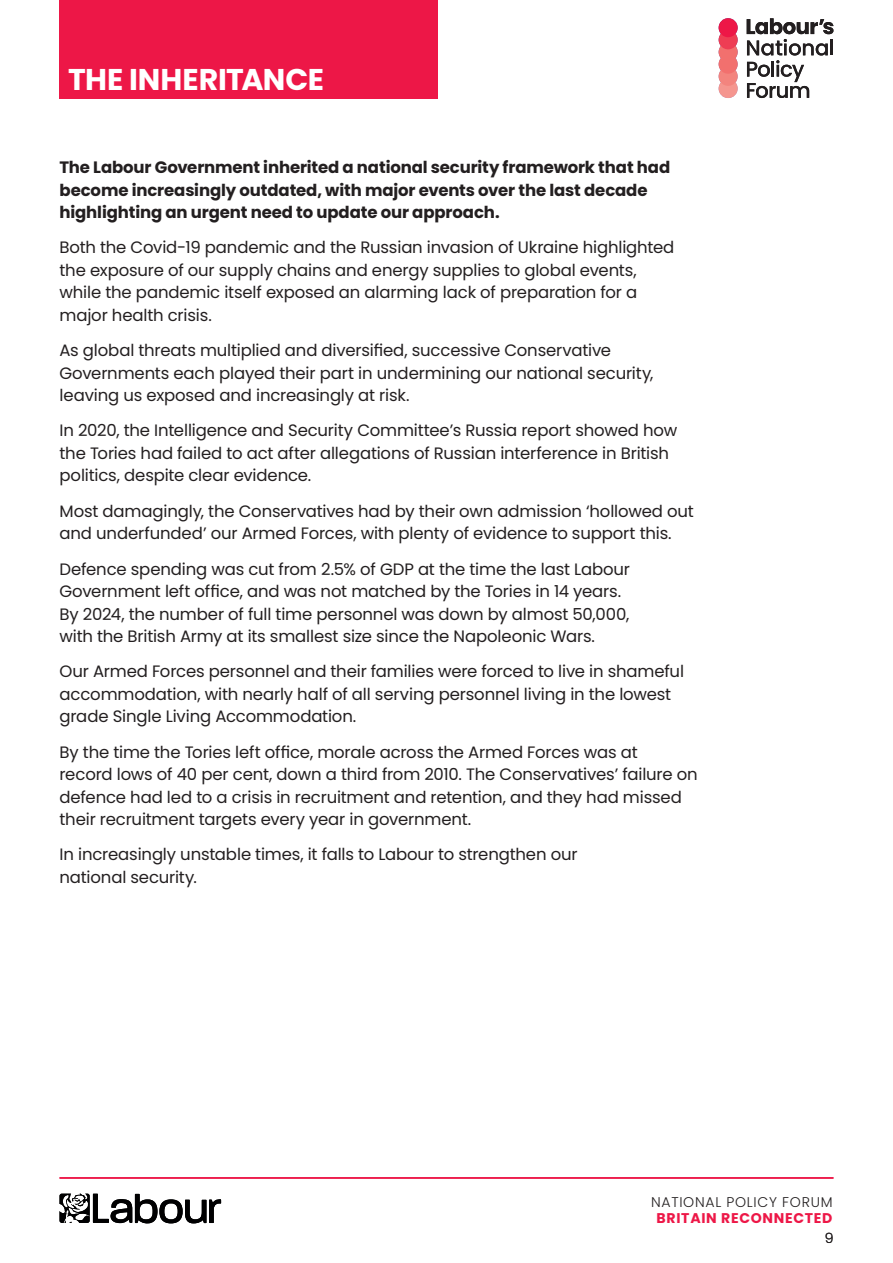
<style>
.page{position:relative;width:893px;height:1263px;background:#fff}
.page>*{position:absolute;margin:0;border:0;box-sizing:border-box;transform-origin:0 0}
.t1{font:700 30px "Poppins";letter-spacing:-.01em;color:#fff}
.BODY_TEXT_11_15_BLK{font:16.5px/22.5px "Poppins";letter-spacing:-.01em;color:#231f20}
.STANDFIRST_11_15_BOLD_BLK{font:700 16.5px/22.5px "Poppins";letter-spacing:-.01em;color:#231f20}
.t2{font:300 14.1px "Poppins";letter-spacing:.05em;color:#231f20}
.t3{font:700 14.1px "Poppins";letter-spacing:.05em;color:#ed1747}
</style>
<div class="page">
<svg style="left:60px;top:1194px;width:161px;height:29px"></svg>
<div style="left:60px;top:0;width:378px;height:98px;background:#ed1747"></div>
<hr style="left:60px;top:1177px;width:773px;height:2px;background:#ed1747">
<div style="left:719px;top:79px;width:19px;height:19px;background:#f5968f;border-radius:50%"></div>
<div style="left:719px;top:67px;width:19px;height:19px;background:#f3847e;border-radius:50%"></div>
<div style="left:719px;top:55px;width:19px;height:19px;background:#f2706e;border-radius:50%"></div>
<div style="left:719px;top:43px;width:19px;height:19px;background:#f2706e;border-radius:50%"></div>
<div style="left:719px;top:30px;width:19px;height:19px;background:#ee3d54;border-radius:50%"></div>
<svg style="left:747px;top:18px;width:86px;height:80px"></svg>
<div style="left:719px;top:18px;width:19px;height:19px;background:#ed1747;border-radius:50%"></div>
<p class="t1" style="left:68px;top:62px;width:170px">FOREWO D</p>
<p class="t1" style="left:68px;top:62px;width:257px">THE INHERITANCE</p>
<p class="STANDFIRST_11_15_BOLD_BLK" style="left:60px;top:156px;width:612px">The Labour Government inherited a national security framework that had become increasingly outdated, with major events over the last decade highlighting an urgent need to update our approach.</p>
<p class="BODY_TEXT_11_15_BLK" style="left:60px;top:236px;width:616px">Both the Covid-19 pandemic and the Russian invasion of Ukraine highlighted the exposure of our supply chains and energy supplies to global events, while the pandemic itself exposed an alarming lack of preparation for a major health crisis.</p>
<p class="BODY_TEXT_11_15_BLK" style="left:60px;top:339px;width:595px">As global threats multiplied and diversified, successive Conservative<br>Governments each played their part in undermining our national security, leaving us exposed and increasingly at risk.</p>
<p class="BODY_TEXT_11_15_BLK" style="left:60px;top:419px;width:619px">In 2020, the Intelligence and Security Committee’s Russia report showed how the Tories had failed to act after allegations of Russian interference in British politics, despite clear evidence.</p>
<p class="BODY_TEXT_11_15_BLK" style="left:60px;top:500px;width:636px">Most damagingly, the Conservatives had by their own admission ‘hollowed out and underfunded’ our Armed Forces, with plenty of evidence to support this.</p>
<p class="BODY_TEXT_11_15_BLK" style="left:60px;top:557px;width:572px">Defence spending was cut from 2.5% of GDP at the time the last Labour Government left office, and was not matched by the Tories in 14 years.<br>By 2024, the number of full time personnel was down by almost 50,000, with the British Army at its smallest size since the Napoleonic Wars.</p>
<p class="BODY_TEXT_11_15_BLK" style="left:60px;top:660px;width:626px">Our Armed Forces personnel and their families were forced to live in shameful accommodation, with nearly half of all serving personnel living in the lowest grade Single Living Accommodation.</p>
<p class="BODY_TEXT_11_15_BLK" style="left:60px;top:741px;width:640px">By the time the Tories left office, morale across the Armed Forces was at<br>record lows of 40 per cent, down a third from 2010. The Conservatives’ failure on defence had led to a crisis in recruitment and retention, and they had missed their recruitment targets every year in government.</p>
<p class="BODY_TEXT_11_15_BLK" style="left:60px;top:843px;width:520px">In increasingly unstable times, it falls to Labour to strengthen our national security.</p>
<p class="t2" style="left:651px;top:1193px;width:183px">NATIONAL POLICY FORUM</p>
<p class="t3" style="left:657px;top:1210px;width:177px">BRITAIN RECONNECTED</p>
<p class="t2" style="left:825px;top:1230px;width:10px">9</p>
</div>
